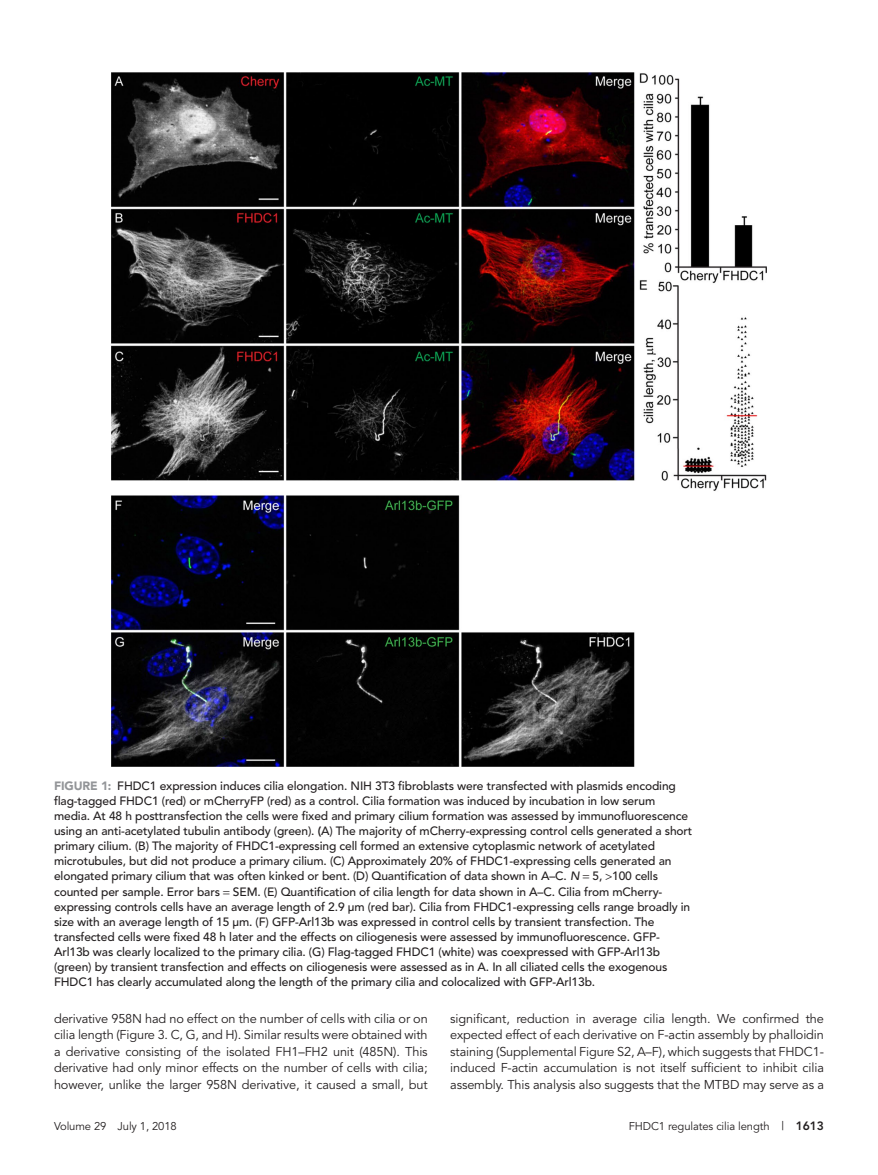
<style>
.page{position:relative;width:878px;height:1175px;background:#fff}
.page>*{position:absolute;margin:0;border:0;box-sizing:border-box;transform-origin:0 0}
.Para{font:12.75px/16.5px "Avenir";letter-spacing:-.01em;color:#231f20;text-align:justify}
.FigCaption_35_5p{font:500 12px/15px "Avenir";letter-spacing:-.01em;color:#231f20}
.ParaFL{font:11.25px "Avenir";letter-spacing:-.01em;color:#231f20}
.s1{font-weight:900;color:#939598}
.s2{font-weight:800}
.s3{font-style:italic}
.s4{font-size:12px}
.s5{font-weight:800;font-size:12px}
</style>
<div class="page">
<img style="left:111px;top:72px;width:655px;height:694px">
<p class="FigCaption_35_5p" style="left:54px;top:779px;width:640px"><span class="s1">FIGURE 1:</span> FHDC1 expression induces cilia elongation. NIH 3T3 fibroblasts were transfected with plasmids encoding flag-tagged FHDC1 (red) or mCherryFP (red) as a control. Cilia formation was induced by incubation in low serum media. At 48 h posttransfection the cells were fixed and primary cilium formation was assessed by immunofluorescence using an anti-acetylated tubulin antibody (green). <span class="s2">(</span>A) The majority of mCherry-expressing control cells generated a short primary cilium. (B) The majority of FHDC1-expressing cell formed an extensive cytoplasmic network of acetylated microtubules, but did not produce a primary cilium. (C) Approximately 20% of FHDC1-expressing cells generated an elongated primary cilium that was often kinked or bent. (D) Quantification of data shown in A–C. <span class="s3">N</span> 5, 100 cells counted per sample. Error bars SEM. (E) Quantification of cilia length for data shown in A–C. Cilia from mCherry&shy;expressing controls cells have an average length of 2.9 μm (red bar). Cilia from FHDC1-expressing cells range broadly in size with an average length of 15 μm. (F) GFP-Arl13b was expressed in control cells by transient transfection. The transfected cells were fixed 48 h later and the effects on ciliogenesis were assessed by immunofluorescence. GFP-Arl13b was clearly localized to the primary cilia. (G) Flag-tagged FHDC1 (white) was coexpressed with GFP-Arl13b (green) by transient transfection and effects on ciliogenesis were assessed as in A. In all ciliated cells the exogenous FHDC1 has clearly accumulated along the length of the primary cilia and colocalized with GFP-Arl13b.</p>
<p class="Para" style="left:54px;top:1010px;width:375px">derivative 958N had no effect on the number of cells with cilia or on cilia length (Figure 3. C, G, and H). Similar results were obtained with a derivative consisting of the isolated FH1–FH2 unit (485N). This derivative had only minor effects on the number of cells with cilia; however, unlike the larger 958N derivative, it caused a small, but</p>
<p class="Para" style="left:450px;top:1010px;width:375px">significant, reduction in average cilia length. We confirmed the expected effect of each derivative on F-actin assembly by phalloidin staining (Supplemental Figure S2, A–F), which suggests that FHDC1- induced F-actin accumulation is not itself sufficient to inhibit cilia assembly. This analysis also suggests that the MTBD may serve as a</p>
<p class="ParaFL" style="left:54px;top:1119px;width:124px">Volume 29 July 1, 2018</p>
<p class="ParaFL" style="left:628px;top:1119px;width:197px">FHDC1 regulates cilia length <span class="s4">|</span> <span class="s5">1613</span></p>
</div>
